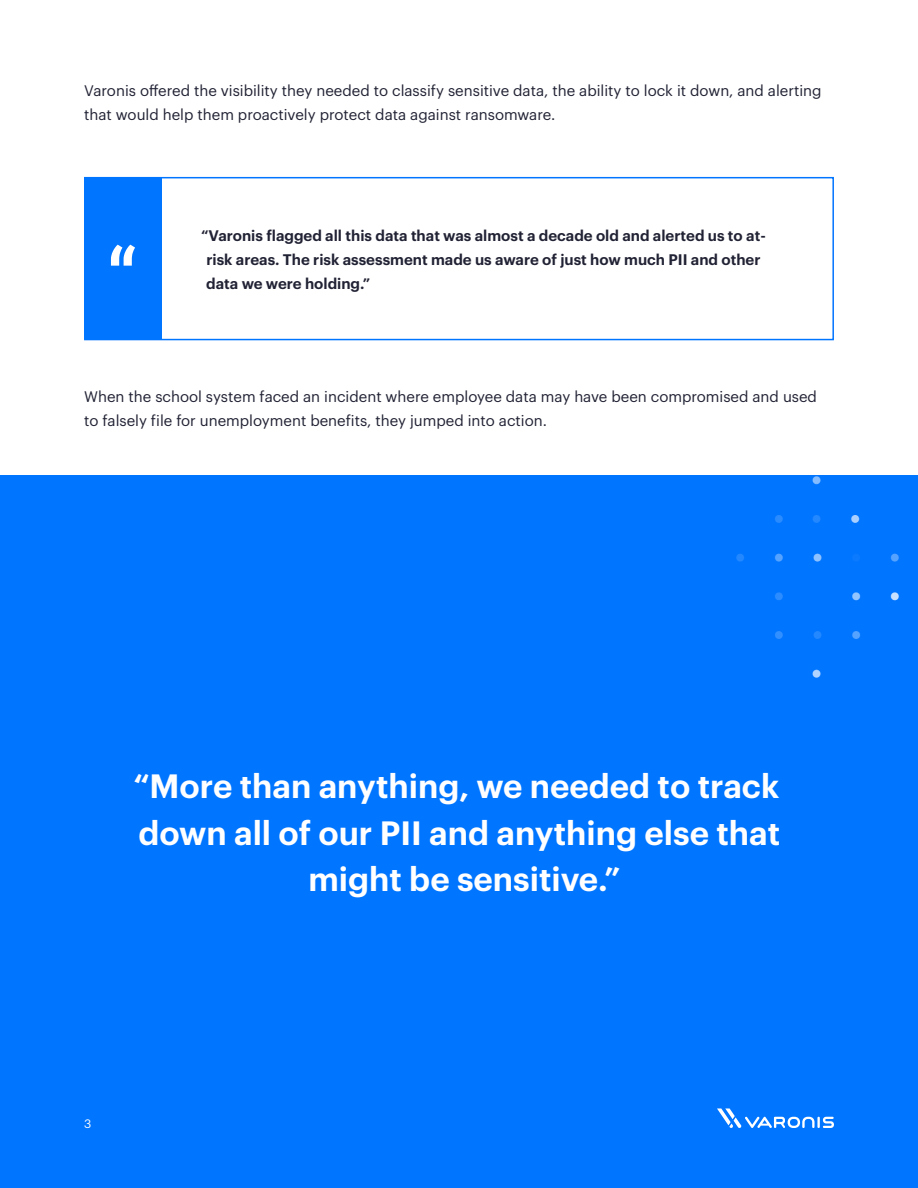
<style>
.page{position:relative;width:918px;height:1188px;background:#fff}
.page>*{position:absolute;margin:0;border:0;box-sizing:border-box;transform-origin:0 0}
.t1{font:600 33px/46.5px "Graphik LC";color:#fff;text-align:center}
.t2{font:15px/24px "Graphik LC";color:#212234}
.t3{font:600 15px/24px "Graphik LC";color:#212234}
.t4{font:12px "Graphik LC";color:#fff}
</style>
<div class="page">
<div style="left:84px;top:177px;width:750px;height:163px;border:2px solid #0075ff"></div>
<div style="left:84px;top:177px;width:78px;height:162px;background:#0075ff"></div>
<svg style="left:111px;top:245px;width:24px;height:21px"></svg>
<div style="left:0;top:476px;width:918px;height:712px;background:#0075ff"></div>
<img style="left:736px;top:476px;width:163px;height:201px">
<svg style="left:717px;top:1108px;width:117px;height:20px"></svg>
<p class="t2" style="left:84px;top:78px;width:739px">Varonis offered the visibility they needed to classify sensitive data, the ability to lock it down, and alerting that would help them proactively protect data against ransomware.</p>
<p class="t3" style="left:206px;top:222px;width:561px;text-indent:-5px">“Varonis flagged all this data that was almost a decade old and alerted us to at&shy;risk areas. The risk assessment made us aware of just how much PII and other data we were holding.”</p>
<p class="t2" style="left:84px;top:383px;width:734px">When the school system faced an incident where employee data may have been compromised and used to falsely file for unemployment benefits, they jumped into action.</p>
<h1 class="t1" style="left:133px;top:760px;width:648px">“More than anything, we needed to track down all of our PII and anything else that might be sensitive.”</h1>
<p class="t4" style="left:84px;top:1115px;width:9px">3</p>
</div>
